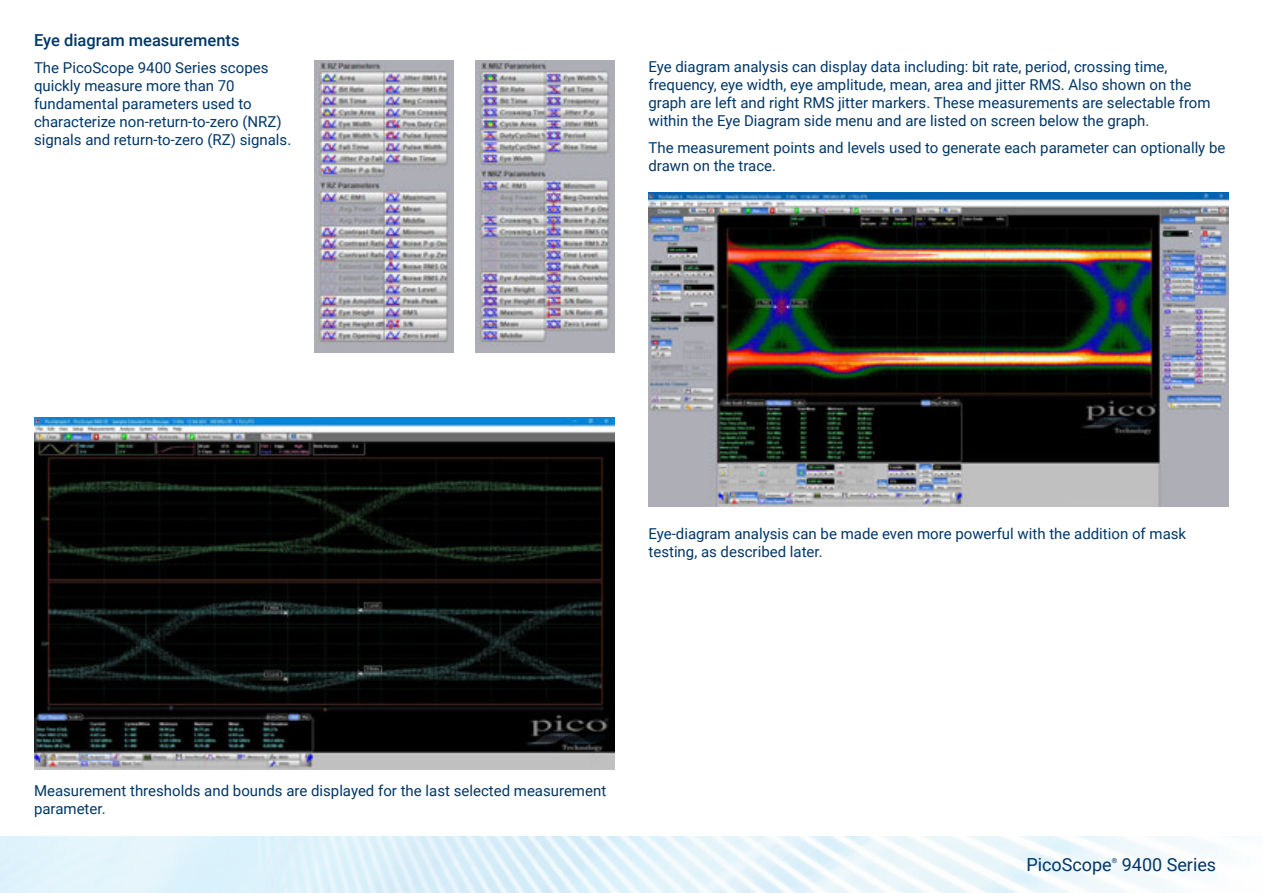
<style>
.page{position:relative;width:1263px;height:893px;background:#fff}
.page>*{position:absolute;margin:0;border:0;box-sizing:border-box;transform-origin:0 0}
.t1{font:18px "Roboto";color:#003768}
.t2{font:500 16.5px "Roboto";color:#003768}
.t3{font:15px/18px "Roboto";color:#003768}
.t4{font:7.05px "Roboto";color:#003768}
</style>
<div class="page">
<img style="left:0;top:836px;width:1219px;height:57px">
<img style="left:34px;top:418px;width:580px;height:352px">
<img style="left:315px;top:61px;width:139px;height:292px">
<img style="left:476px;top:61px;width:138px;height:292px">
<img style="left:648px;top:193px;width:581px;height:314px">
<p class="t2" style="left:34px;top:29px;width:207px">Eye diagram measurements</p>
<p class="t3" style="left:34px;top:58px;width:259px">The PicoScope 9400 Series scopes quickly measure more than 70 fundamental parameters used to characterize non‑return‑to‑zero (NRZ) signals and return-to-zero (RZ) signals.</p>
<p class="t3" style="left:648px;top:57px;width:564px">Eye diagram analysis can display data including: bit rate, period, crossing time, frequency, eye width, eye amplitude, mean, area and jitter RMS. Also shown on the graph are left and right RMS jitter markers. These measurements are selectable from within the Eye Diagram side menu and are listed on screen below the graph.</p>
<p class="t3" style="left:648px;top:138px;width:578px">The measurement points and levels used to generate each parameter can optionally be drawn on the trace.</p>
<p class="t3" style="left:648px;top:524px;width:539px">Eye-diagram analysis can be made even more powerful with the addition of mask testing, as described later.</p>
<p class="t3" style="left:34px;top:781px;width:574px">Measurement thresholds and bounds are displayed for the last selected measurement parameter.</p>
<p class="t1" style="left:1026px;top:852px;width:87px">PicoScope</p>
<p class="t4" style="left:1112px;top:855px;width:7px">®</p>
<p class="t1" style="left:1122px;top:852px;width:96px">9400 Series</p>
</div>
